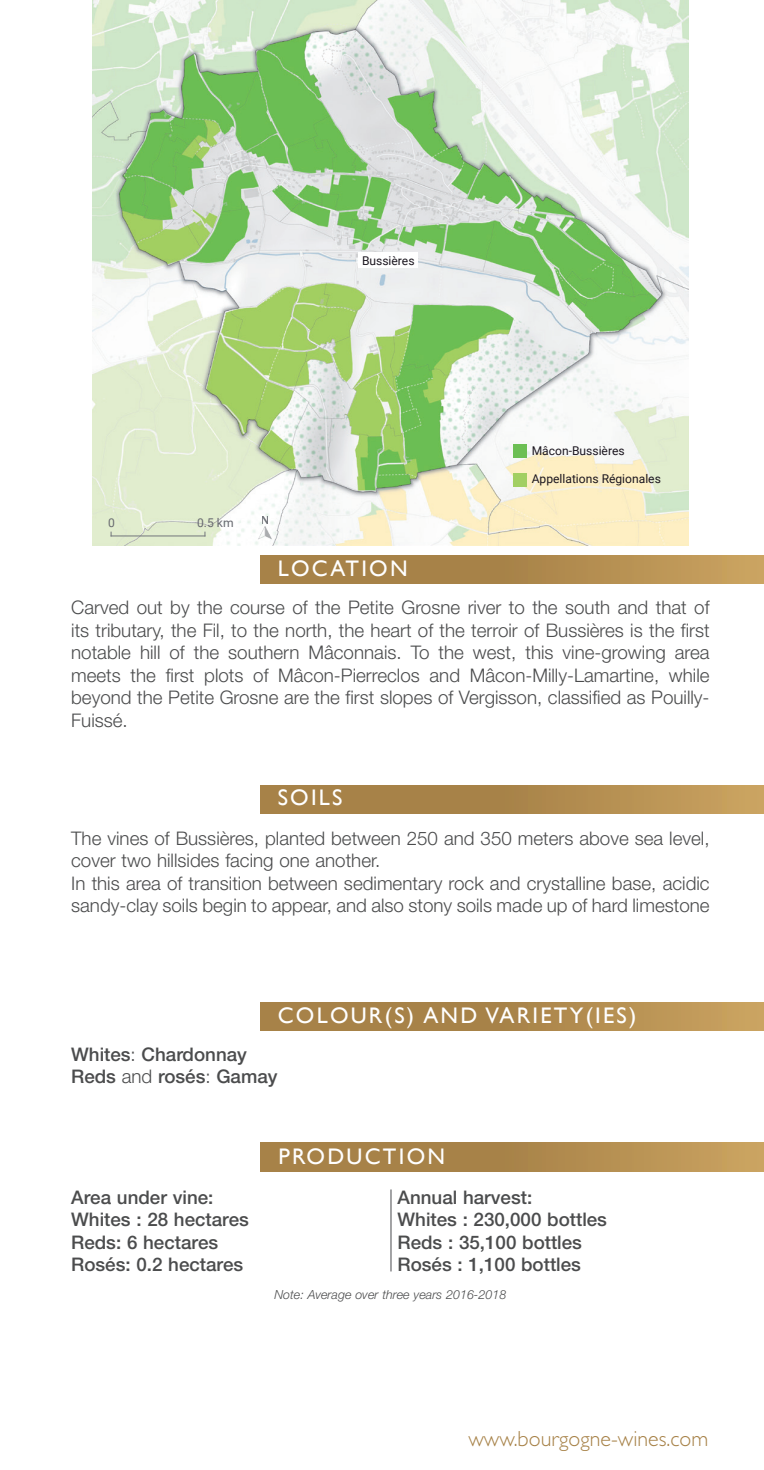
<style>
.page{position:relative;width:764px;height:1470px;background:#fff}
.page>*{position:absolute;margin:0;border:0;box-sizing:border-box;transform-origin:0 0}
.t1{font:22.5px "Gill Sans";letter-spacing:.1em;color:#fff}
.t2{font:300 22px "Gill Sans";color:#a78248}
.t3{font:300 18.75px/22.5px "Helvetica Neue";color:#4b4c4d;text-align:justify}
.t4{font:500 18.75px/22.5px "Helvetica Neue";color:#4b4c4d}
.t5{font:italic 300 12.5px "Helvetica Neue";color:#4b4c4d}
.t6{font:12px "Roboto";color:#1b161f}
.t7{font:12px "Roboto";color:#67696f}
.t8{font:12px "Helvetica";color:#72757b}
.s1{font-weight:300}
</style>
<div class="page">
<img style="left:92px;top:0;width:596px;height:545px">
<hr style="left:111px;top:535px;width:94px;height:1px;background:#72757b">
<img style="left:256px;top:523px;width:18px;height:18px">
<div style="left:513px;top:444px;width:13px;height:13px;background:#6cbf54"></div>
<div style="left:513px;top:473px;width:13px;height:13px;background:#a2cf62"></div>
<div style="left:358px;top:252px;width:60px;height:16px;background:#fff"></div>
<div style="left:261px;top:555px;width:502px;height:28px;background:linear-gradient(to right,#9e7942,#c39c5b)"></div>
<div style="left:261px;top:785px;width:502px;height:28px;background:linear-gradient(to right,#9e7942,#c39c5b)"></div>
<div style="left:261px;top:1002px;width:502px;height:28px;background:linear-gradient(to right,#9e7942,#c39c5b)"></div>
<div style="left:261px;top:1142px;width:502px;height:28px;background:linear-gradient(to right,#9e7942,#c39c5b)"></div>
<hr style="left:390px;top:1189px;width:1px;height:82px;background:#6c6d70">
<p class="t6" style="left:362px;top:252px;width:54px">Bussières</p>
<p class="t7" style="left:108px;top:514px;width:8px">0</p>
<p class="t7" style="left:197px;top:514px;width:38px">0.5 km</p>
<p class="t8" style="left:260px;top:510px;width:10px">N</p>
<p class="t1" style="left:277px;top:555px;width:131px">LOCATION</p>
<p class="t6" style="left:531px;top:442px;width:94px">Mâcon-Bussières</p>
<p class="t6" style="left:531px;top:470px;width:131px">Appellations Régionales</p>
<p class="t3" style="left:71px;top:596px;width:639px">Carved out by the course of the Petite Grosne river to the south and that of its tributary, the Fil, to the north, the heart of the terroir of Bussières is the first notable hill of the southern Mâconnais. To the west, this vine-growing area meets the first plots of Mâcon-Pierreclos and Mâcon-Milly-Lamartine, while beyond the Petite Grosne are the first slopes of Vergisson, classified as Pouilly-Fuissé.</p>
<p class="t1" style="left:277px;top:784px;width:66px">SOILS</p>
<p class="t3" style="left:71px;top:826px;width:639px;text-align:left">The vines of Bussières, planted between 250 and 350 meters above sea level, cover two hillsides facing one another.<br>In this area of transition between sedimentary rock and crystalline base, acidic sandy-clay soils begin to appear, and also stony soils made up of hard limestone</p>
<p class="t1" style="left:277px;top:1001px;width:360px">COLOUR(S) AND VARIETY(IES)</p>
<p class="t4" style="left:71px;top:1042px;width:208px">Whites<span class="s1">:</span> Chardonnay<br>Reds <span class="s1">and</span> rosés<span class="s1">:</span> Gamay</p>
<p class="t1" style="left:278px;top:1142px;width:168px">PRODUCTION</p>
<p class="t4" style="left:71px;top:1185px;width:179px">Area under vine:<br>Whites : 28 hectares<br>Reds: 6 hectares<br>Rosés: 0.2 hectares</p>
<p class="t4" style="left:397px;top:1185px;width:211px">Annual harvest:<br>Whites : 230,000 bottles<br>Reds : 35,100 bottles<br>Rosés : 1,100 bottles</p>
<p class="t5" style="left:274px;top:1286px;width:233px">Note: Average over three years 2016-2018</p>
<p class="t2" style="left:468px;top:1425px;width:241px">www.bourgogne-wines.com</p>
</div>
